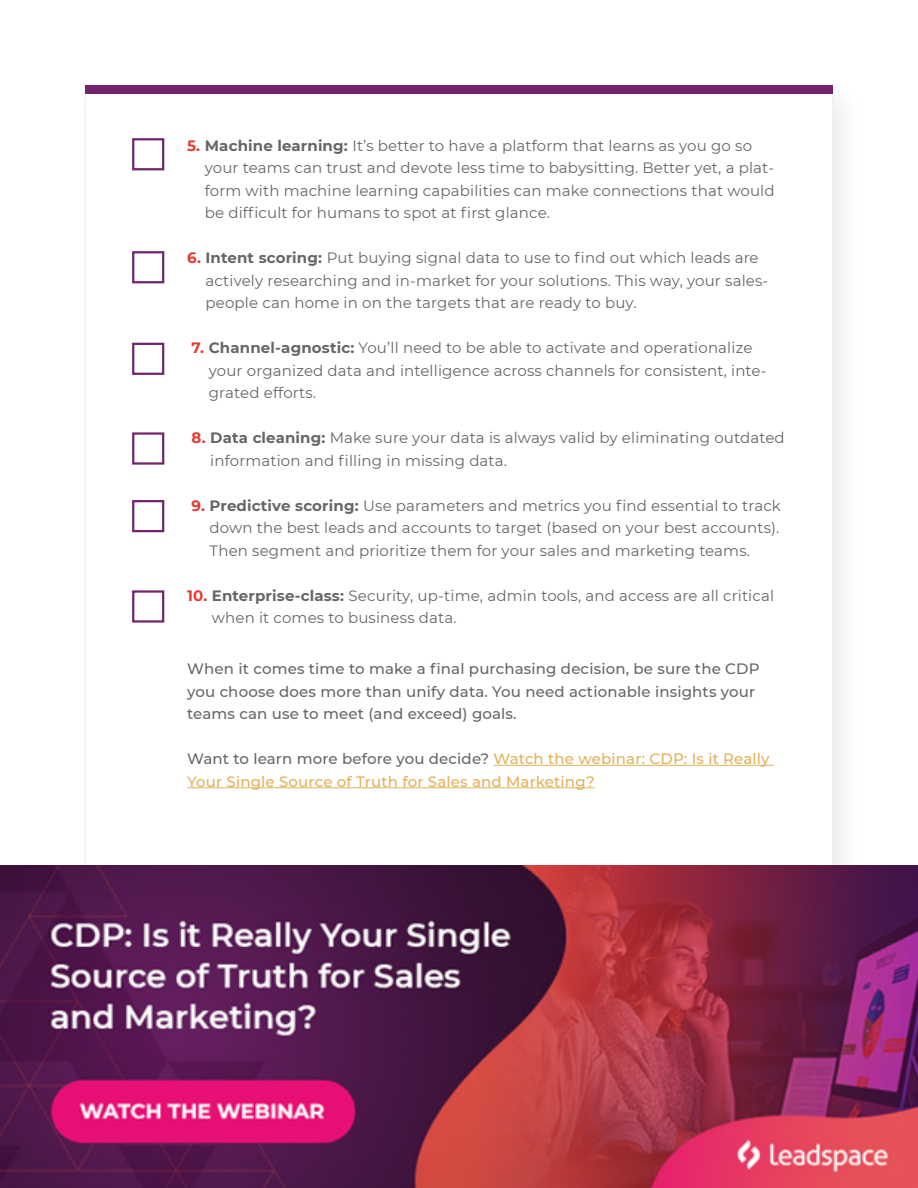
<style>
.page{position:relative;width:918px;height:1188px;background:#fff}
.page>*{position:absolute;margin:0;border:0;box-sizing:border-box;transform-origin:0 0}
.t1{font:15px/22.5px "Montserrat";letter-spacing:.01em;color:#666}
.t2{font:500 15px/22.5px "Montserrat";letter-spacing:.01em;color:#666}
.t3{font:500 15px/22.5px "Montserrat";letter-spacing:.01em;color:#e1b25b}
.s1{font-weight:700;color:#e03c31}
.s2{font-weight:700}
.s3{color:#666}
</style>
<div class="page">
<div style="left:78px;top:81px;width:786px;height:1053px;background:#fbfbfb"></div>
<div style="left:85px;top:88px;width:748px;height:1015px;background:#fff;border:1px solid #ededed"></div>
<div style="left:85px;top:85px;width:748px;height:9px;background:#72256c"></div>
<hr style="left:494px;top:765px;width:280px;height:1px;background:#e1b25b">
<hr style="left:187px;top:787px;width:408px;height:1px;background:#e1b25b">
<div style="left:132px;top:138px;width:32px;height:32px;border:2px solid #72256c"></div>
<div style="left:132px;top:251px;width:32px;height:32px;border:2px solid #72256c"></div>
<div style="left:132px;top:343px;width:32px;height:32px;border:2px solid #72256c"></div>
<div style="left:132px;top:432px;width:32px;height:33px;border:2px solid #72256c"></div>
<div style="left:132px;top:500px;width:32px;height:32px;border:2px solid #72256c"></div>
<div style="left:132px;top:590px;width:32px;height:33px;border:2px solid #72256c"></div>
<img style="left:0;top:865px;width:918px;height:323px">
<p class="t1" style="left:205px;top:134px;width:571px;text-indent:-18px"><span class="s1">5.</span> <span class="s2">Machine learning:</span> It’s better to have a platform that learns as you go so your teams can trust and devote less time to babysitting. Better yet, a plat&shy;form with machine learning capabilities can make connections that would be difficult for humans to spot at first glance.</p>
<p class="t1" style="left:206px;top:246px;width:564px;text-indent:-18px"><span class="s1">6.</span> <span class="s2">Intent scoring:</span> Put buying signal data to use to find out which leads are actively researching and in-market for your solutions. This way, your sales&shy;people can home in on the targets that are ready to buy.</p>
<p class="t1" style="left:209px;top:336px;width:559px;text-indent:-17px"><span class="s1">7.</span> <span class="s2">Channel-agnostic:</span> You’ll need to be able to activate and operationalize your organized data and intelligence across channels for consistent, inte&shy;grated efforts.</p>
<p class="t1" style="left:210px;top:426px;width:576px;text-indent:-19px"><span class="s1">8.</span> <span class="s2">Data cleaning:</span> Make sure your data is always valid by eliminating outdated information and filling in missing data.</p>
<p class="t1" style="left:210px;top:494px;width:573px;text-align:justify;text-indent:-18px"><span class="s1">9.</span> <span class="s2">Predictive scoring:</span> Use parameters and metrics you find essential to track down the best leads and accounts to target (based on your best accounts).<br>Then segment and prioritize them for your sales and marketing teams.</p>
<p class="t1" style="left:212px;top:584px;width:564px;text-indent:-25px"><span class="s1">10.</span> <span class="s2">Enterprise-class:</span> Security, up-time, admin tools, and access are all critical when it comes to business data.</p>
<p class="t2" style="left:187px;top:657px;width:574px">When it comes time to make a final purchasing decision, be sure the CDP you choose does more than unify data. You need actionable insights your teams can use to meet (and exceed) goals.</p>
<p class="t3" style="left:187px;top:747px;width:584px"><span class="s3">Want to learn more before you decide?</span> Watch the webinar: CDP: Is it Really<br>Your Single Source of Truth for Sales and Marketing?</p>
</div>
